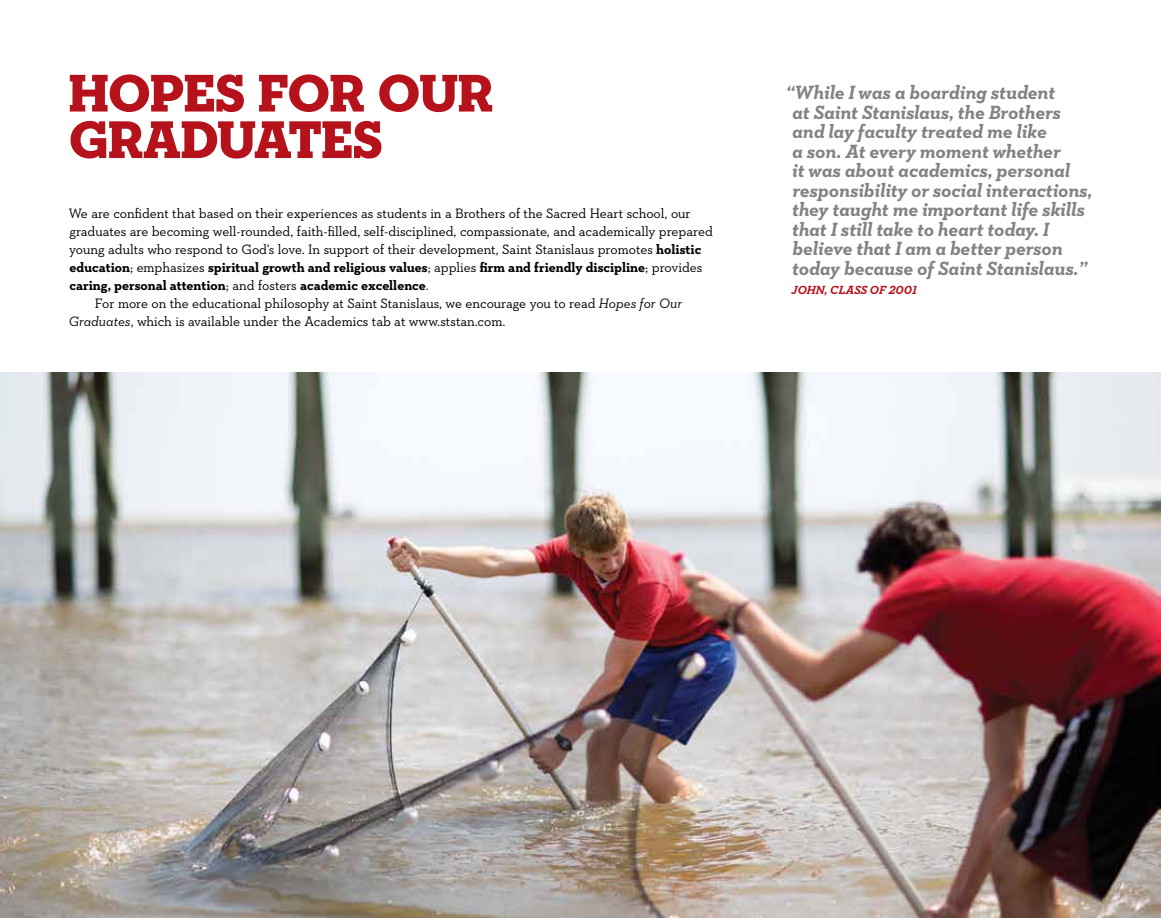
<style>
.page{position:relative;width:1161px;height:918px;background:#fff}
.page>*{position:absolute;margin:0;border:0;box-sizing:border-box;transform-origin:0 0}
.t1{font:54px/46.5px "Neutraface Slab Display Titling";letter-spacing:-.02em;color:#b5121b}
.t2{font:italic 700 19.5px/19.5px "Neutraface Slab Text";letter-spacing:-.005em;color:#808285}
.t3{font:13.8px "Neutraface Slab Text";letter-spacing:-.005em;color:#000}
.t4{font:700 13.8px "Neutraface Slab Text";color:#000}
.t5{font:italic 700 12px "Neutraface Slab Text";letter-spacing:.125em;color:#b5121b}
.s1{font-weight:700}
.s2{font-weight:400}
.s3{font-style:italic}
</style>
<div class="page">
<img style="left:0;top:372px;width:1161px;height:546px">
<h1 class="t1" style="left:69px;top:70px;width:39px">HOP</h1>
<h1 class="t1" style="left:184px;top:70px;width:111px">ES FOR</h1>
<h1 class="t1" style="left:69px;top:70px;width:424px;text-indent:309px">OUR<br>GRADUATES</h1>
<p class="t2" style="left:792px;top:83px;width:302px;text-indent:-6px">“While I was a boarding student<br>at Saint Stanislaus, the Brothers and lay faculty treated me like<br>a son. At every moment whether<br>it was about academics, personal responsibility or social interactions, they taught me important life skills that I still take to heart today. I believe that I am a better person today because of Saint Stanislaus.”</p>
<p class="t5" style="left:791px;top:283px;width:63px">John, Class</p>
<p class="t5" style="left:870px;top:283px;width:50px">of 2001</p>
<p class="t3" style="left:69px;top:205px;width:623px">We are confident that based on their experiences as students in a Brothers of the Sacred Heart school, our</p>
<p class="t3" style="left:69px;top:223px;width:645px">graduates are becoming well-rounded, faith-filled, self-disciplined, compassionate, and academically prepared</p>
<p class="t3" style="left:69px;top:241px;width:634px">young adults who respond to God’s love. In support of their development, Saint Stanislaus promotes <span class="s1">holistic</span></p>
<p class="t4" style="left:70px;top:258px;width:634px">education<span class="s2">; emphasizes</span> spiritual growth and religious values<span class="s2">; applies</span> firm and friendly discipline<span class="s2">; provides</span></p>
<p class="t4" style="left:70px;top:276px;width:361px">caring, personal attention<span class="s2">; and fosters</span> academic excellence<span class="s2">.</span></p>
<p class="t3" style="left:95px;top:295px;width:589px">For more on the educational philosophy at Saint Stanislaus, we encourage you to read <span class="s3">Hopes for Our</span></p>
<p class="t3" style="left:69px;top:313px;width:438px"><span class="s3">Graduates</span>, which is available under the Academics tab at www.ststan.com.</p>
</div>
